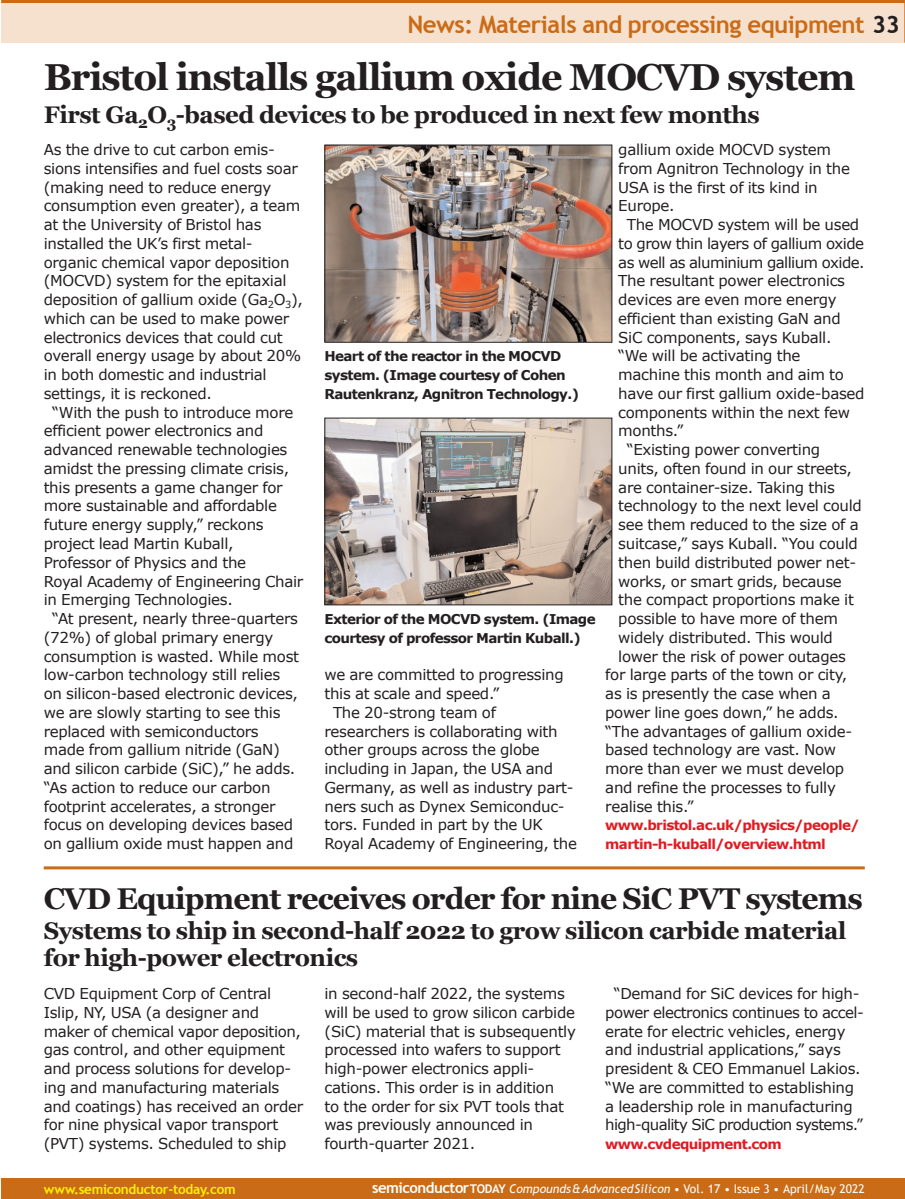
<style>
.page{position:relative;width:905px;height:1199px;background:#fff}
.page>*{position:absolute;margin:0;border:0;box-sizing:border-box;transform-origin:0 0}
.t1{font:700 37.5px "Georgia";letter-spacing:-.03em;color:#231f20}
.t2{font:700 30px "Georgia";letter-spacing:-.03em;color:#231f20}
.t3{font:700 24px/27px "Georgia";letter-spacing:-.02em;color:#231f20}
.t4{font:700 24px "Trebuchet MS";letter-spacing:-.02em;color:#ca6c17}
.t5{font:15px/18.8px "Verdana";letter-spacing:-.02em;color:#231f20}
.t6{font:15px "Verdana";letter-spacing:-.04em;color:#231f20}
.t7{font:700 13.5px/18.8px "Verdana";letter-spacing:-.045em;color:#231f20}
.t8{font:700 13.5px/18.8px "Verdana";letter-spacing:-.045em;color:#e21a21}
.t9{font:700 13.5px "Trebuchet MS";letter-spacing:-.02em;color:#fff101}
.t10{font:12px "Trebuchet MS";letter-spacing:.005em;color:#fff}
.s1{color:#231f20}
.s2{font-weight:700;font-size:15px}
.s3{font-weight:700}
.s4{font-style:italic}
</style>
<div class="page">
<div style="left:1px;top:0;width:903px;height:43px;background:#f6e0ce"></div>
<hr style="left:904px;top:0;width:1px;height:43px;background:#ca6c17">
<hr style="left:1px;top:0;width:903px;height:3px;background:#ca6c17">
<div style="left:1px;top:1178px;width:903px;height:20px;background:#ca6c17"></div>
<img style="left:326px;top:147px;width:284px;height:194px">
<div style="left:324px;top:145px;width:288px;height:198px;border:1px solid #231f20"></div>
<img style="left:326px;top:420px;width:284px;height:183px">
<div style="left:324px;top:418px;width:288px;height:187px;border:1px solid #231f20"></div>
<hr style="left:44px;top:866px;width:820px;height:3px;background:#ca6c17">
<p class="t4" style="left:407px;top:10px;width:494px">News: Materials and processing equipment <span class="s1">33</span></p>
<p class="t1" style="left:44px;top:55px;width:813px">Bristol installs gallium oxide MOCVD system</p>
<p class="t3" style="left:44px;top:101px;width:717px">First Ga<sub>2</sub>O<sub>3</sub>-based devices to be produced in next few months</p>
<p class="t5" style="left:44px;top:140px;width:233px">As the drive to cut carbon emis-</p>
<p class="t5" style="left:44px;top:158px;width:255px">sions intensifies and fuel costs soar</p>
<p class="t5" style="left:44px;top:177px;width:229px">(making need to reduce energy</p>
<p class="t5" style="left:44px;top:196px;width:258px">consumption even greater), a team</p>
<p class="t5" style="left:44px;top:215px;width:219px">at the University of Bristol has</p>
<p class="t5" style="left:44px;top:233px;width:210px">installed the UK’s first metal-</p>
<p class="t5" style="left:44px;top:252px;width:247px">organic chemical vapor deposition</p>
<p class="t5" style="left:44px;top:271px;width:244px">(MOCVD) system for the epitaxial</p>
<p class="t5" style="left:44px;top:290px;width:261px">deposition of gallium oxide (Ga<sub>2</sub>O<sub>3</sub>),</p>
<p class="t5" style="left:44px;top:308px;width:247px">which can be used to make power</p>
<p class="t5" style="left:44px;top:327px;width:240px">electronics devices that could cut</p>
<p class="t5" style="left:44px;top:346px;width:259px">overall energy usage by about 20%</p>
<p class="t5" style="left:44px;top:365px;width:224px">in both domestic and industrial</p>
<p class="t5" style="left:44px;top:383px;width:170px">settings, it is reckoned.</p>
<p class="t5" style="left:52px;top:402px;width:243px">“With the push to introduce more</p>
<p class="t5" style="left:44px;top:421px;width:221px">efficient power electronics and</p>
<p class="t5" style="left:44px;top:440px;width:245px">advanced renewable technologies</p>
<p class="t5" style="left:44px;top:458px;width:247px">amidst the pressing climate crisis,</p>
<p class="t5" style="left:44px;top:477px;width:240px">this presents a game changer for</p>
<p class="t5" style="left:44px;top:496px;width:235px">more sustainable and affordable</p>
<p class="t5" style="left:44px;top:515px;width:221px">future energy supply,” reckons</p>
<p class="t5" style="left:44px;top:533px;width:191px">project lead Martin Kuball,</p>
<p class="t5" style="left:44px;top:552px;width:204px">Professor of Physics and the</p>
<p class="t5" style="left:44px;top:571px;width:261px">Royal Academy of Engineering Chair</p>
<p class="t5" style="left:44px;top:590px;width:191px">in Emerging Technologies.</p>
<p class="t5" style="left:52px;top:608px;width:247px">“At present, nearly three-quarters</p>
<p class="t5" style="left:44px;top:627px;width:231px">(72%) of global primary energy</p>
<p class="t5" style="left:44px;top:646px;width:257px">consumption is wasted. While most</p>
<p class="t5" style="left:44px;top:665px;width:238px">low-carbon technology still relies</p>
<p class="t5" style="left:44px;top:683px;width:256px">on silicon-based electronic devices,</p>
<p class="t5" style="left:44px;top:702px;width:238px">we are slowly starting to see this</p>
<p class="t5" style="left:44px;top:721px;width:216px">replaced with semiconductors</p>
<p class="t5" style="left:44px;top:740px;width:238px">made from gallium nitride (GaN)</p>
<p class="t5" style="left:44px;top:758px;width:253px">and silicon carbide (SiC),” he adds.</p>
<p class="t5" style="left:44px;top:777px;width:228px">“As action to reduce our carbon</p>
<p class="t5" style="left:44px;top:796px;width:233px">footprint accelerates, a stronger</p>
<p class="t5" style="left:44px;top:815px;width:251px">focus on developing devices based</p>
<p class="t5" style="left:44px;top:833px;width:251px">on gallium oxide must happen and</p>
<p class="t7" style="left:324px;top:347px;width:256px">Heart of the reactor in the MOCVD system. (Image courtesy of Cohen<br>Rautenkranz, Agnitron Technology.)</p>
<p class="t7" style="left:324px;top:609px;width:273px">Exterior of the MOCVD system. (Image courtesy of professor Martin Kuball.)</p>
<p class="t5" style="left:324px;top:665px;width:241px">we are committed to progressing</p>
<p class="t5" style="left:324px;top:683px;width:176px">this at scale and speed.”</p>
<p class="t5" style="left:333px;top:702px;width:164px">The 20-strong team of</p>
<p class="t5" style="left:324px;top:721px;width:235px">researchers is collaborating with</p>
<p class="t5" style="left:324px;top:740px;width:217px">other groups across the globe</p>
<p class="t5" style="left:324px;top:758px;width:230px">including in Japan, the USA and</p>
<p class="t5" style="left:324px;top:777px;width:250px">Germany, as well as industry part-</p>
<p class="t5" style="left:324px;top:796px;width:242px">ners such as Dynex Semiconduc-</p>
<p class="t5" style="left:324px;top:815px;width:220px">tors. Funded in part by the UK</p>
<p class="t5" style="left:324px;top:833px;width:254px">Royal Academy of Engineering, the</p>
<p class="t5" style="left:618px;top:140px;width:214px">gallium oxide MOCVD system</p>
<p class="t5" style="left:618px;top:158px;width:233px">from Agnitron Technology in the</p>
<p class="t5" style="left:618px;top:177px;width:201px">USA is the first of its kind in</p>
<p class="t5" style="left:618px;top:196px;width:58px">Europe.</p>
<p class="t5" style="left:626px;top:215px;width:234px">The MOCVD system will be used</p>
<p class="t5" style="left:618px;top:233px;width:247px">to grow thin layers of gallium oxide</p>
<p class="t6" style="left:618px;top:252px;width:248px">as well as aluminium gallium oxide.</p>
<p class="t5" style="left:618px;top:271px;width:228px">The resultant power electronics</p>
<p class="t5" style="left:618px;top:290px;width:220px">devices are even more energy</p>
<p class="t5" style="left:618px;top:308px;width:224px">efficient than existing GaN and</p>
<p class="t5" style="left:618px;top:327px;width:215px">SiC components, says Kuball.</p>
<p class="t5" style="left:618px;top:346px;width:184px">“We will be activating the</p>
<p class="t5" style="left:618px;top:365px;width:227px">machine this month and aim to</p>
<p class="t5" style="left:618px;top:383px;width:248px">have our first gallium oxide-based</p>
<p class="t5" style="left:618px;top:402px;width:233px">components within the next few</p>
<p class="t5" style="left:618px;top:421px;width:67px">months.”</p>
<p class="t5" style="left:626px;top:440px;width:195px">“Existing power converting</p>
<p class="t5" style="left:618px;top:458px;width:235px">units, often found in our streets,</p>
<p class="t5" style="left:618px;top:477px;width:218px">are container-size. Taking this</p>
<p class="t5" style="left:618px;top:496px;width:245px">technology to the next level could</p>
<p class="t5" style="left:618px;top:515px;width:242px">see them reduced to the size of a</p>
<p class="t5" style="left:618px;top:533px;width:241px">suitcase,” says Kuball. “You could</p>
<p class="t5" style="left:618px;top:552px;width:239px">then build distributed power net-</p>
<p class="t5" style="left:618px;top:571px;width:225px">works, or smart grids, because</p>
<p class="t5" style="left:618px;top:590px;width:237px">the compact proportions make it</p>
<p class="t5" style="left:618px;top:608px;width:221px">possible to have more of them</p>
<p class="t5" style="left:618px;top:627px;width:216px">widely distributed. This would</p>
<p class="t5" style="left:618px;top:646px;width:229px">lower the risk of power outages</p>
<p class="t5" style="left:605px;top:665px;width:243px">for large parts of the town or city,</p>
<p class="t5" style="left:605px;top:683px;width:227px">as is presently the case when a</p>
<p class="t5" style="left:605px;top:702px;width:235px">power line goes down,” he adds.</p>
<p class="t5" style="left:605px;top:721px;width:248px">“The advantages of gallium oxide-</p>
<p class="t5" style="left:605px;top:740px;width:232px">based technology are vast. Now</p>
<p class="t5" style="left:605px;top:758px;width:240px">more than ever we must develop</p>
<p class="t5" style="left:605px;top:777px;width:232px">and refine the processes to fully</p>
<p class="t5" style="left:605px;top:796px;width:90px">realise this.”</p>
<p class="t8" style="left:605px;top:815px;width:256px">www.bristol.ac.uk/physics/people/ martin-h-kuball/overview.html</p>
<p class="t2" style="left:44px;top:881px;width:820px">CVD Equipment receives order for nine SiC PVT systems</p>
<p class="t3" style="left:44px;top:917px;width:804px">Systems to ship in second-half 2022 to grow silicon carbide material for high-power electronics</p>
<p class="t5" style="left:44px;top:983px;width:261px">CVD Equipment Corp of Central Islip, NY, USA (a designer and maker of chemical vapor deposition, gas control, and other equipment and process solutions for develop&shy;ing and manufacturing materials and coatings) has received an order for nine physical vapor transport (PVT) systems. Scheduled to ship</p>
<p class="t5" style="left:324px;top:983px;width:253px">in second-half 2022, the systems will be used to grow silicon carbide (SiC) material that is subsequently processed into wafers to support high-power electronics appli&shy;cations. This order is in addition<br>to the order for six PVT tools that was previously announced in fourth-quarter 2021.</p>
<p class="t5" style="left:605px;top:983px;width:260px;text-indent:9px">“Demand for SiC devices for high&shy;power electronics continues to accel&shy;erate for electric vehicles, energy and industrial applications,” says president &amp; CEO Emmanuel Lakios. “We are committed to establishing a leadership role in manufacturing high-quality SiC production systems.”</p>
<p class="t8" style="left:605px;top:1134px;width:178px">www.cvdequipment.com</p>
<p class="t9" style="left:44px;top:1180px;width:194px">www.semiconductor-today.com</p>
<p class="t10" style="left:372px;top:1181px;width:494px"><span class="s2">semiconductor</span><span class="s3">TODAY</span> <span class="s4">Compounds&amp;AdvancedSilicon</span> • Vol. 17 • Issue 3 • April/May 2022</p>
</div>
